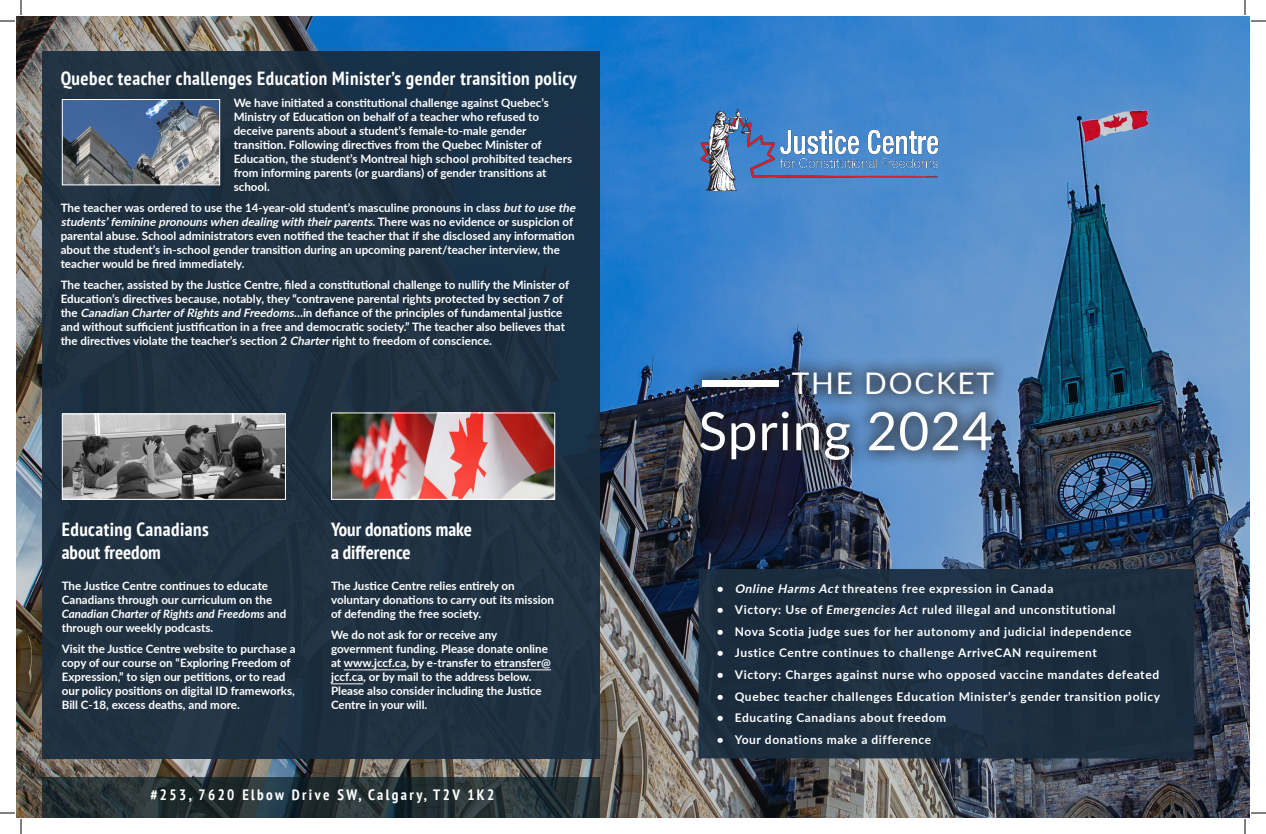
<style>
.page{position:relative;width:1266px;height:834px;background:#fff}
.page>*{position:absolute;margin:0;border:0;box-sizing:border-box;transform-origin:0 0}
.t1{font:53px "Lato";letter-spacing:.02em;color:#fff}
.t2{font:29.8px "Lato";letter-spacing:.06em;color:#fff}
.t3{font:700 condensed 19px "PT Sans";letter-spacing:.025em;color:#fff}
.t4{font:700 condensed 19px "PT Sans";color:#fff}
.t5{font:700 condensed 15px "PT Sans";letter-spacing:.16em;color:#fff}
.t6{font:700 12px "Lato";letter-spacing:.05em;color:#fff}
.t7{font:700 11.6px/14px "Lato";color:#fff}
.s1{font-style:italic}
</style>
<div class="page">
<img style="left:16px;top:16px;width:1234px;height:802px">
<div style="left:42px;top:51px;width:558px;height:707px;background:#1a2d3f"></div>
<img style="left:699px;top:109px;width:240px;height:87px">
<hr style="left:344px;top:670px;width:62px;height:1px;background:#fff">
<hr style="left:494px;top:670px;width:57px;height:1px;background:#fff">
<hr style="left:331px;top:684px;width:32px;height:1px;background:#fff">
<img style="left:64px;top:101px;width:154px;height:82px">
<div style="left:62px;top:99px;width:158px;height:86px;border:1px solid #fff"></div>
<img style="left:64px;top:415px;width:220px;height:83px">
<div style="left:62px;top:413px;width:224px;height:87px;border:1px solid #fff"></div>
<img style="left:333px;top:414px;width:220px;height:84px">
<div style="left:331px;top:412px;width:224px;height:88px;border:1px solid #fff"></div>
<svg style="left:698px;top:569px;width:496px;height:189px;background:#1c2e40"></svg>
<div style="left:684px;top:355px;width:327px;height:122px;background:#231f20;opacity:.74"></div>
<div style="left:702px;top:380px;width:77px;height:7px;background:#fff"></div>
<svg style="left:42px;top:777px;width:558px;height:41px;background:#243135"></svg>
<svg style="left:0;top:0;width:22px;height:22px"></svg>
<svg style="left:0;top:812px;width:22px;height:22px"></svg>
<svg style="left:1244px;top:0;width:22px;height:22px"></svg>
<svg style="left:1244px;top:812px;width:22px;height:22px"></svg>
<p class="t3" style="left:61px;top:66px;width:518px">Quebec teacher challenges Education Minister’s gender transition policy</p>
<p class="t7" style="left:234px;top:95px;width:340px">We have initiated a constitutional challenge against Quebec’s Ministry of Education on behalf of a teacher who refused to deceive parents about a student’s female-to-male gender transition. Following directives from the Quebec Minister of Education, the student’s Montreal high school prohibited teachers from informing parents (or guardians) of gender transitions at school.</p>
<p class="t7" style="left:61px;top:200px;width:519px">The teacher was ordered to use the 14-year-old student’s masculine pronouns in class <span class="s1">butto use the students’feminine pronounswhen dealing with theirparents</span>. T h e r e w a s n o e v i d e n c e o r s u s p i c i o n o f parental abuse. School administrators even notified the teacher that if she disclosed any information about the student’s in-school gender transition during an upcoming parent/teacher interview, the teacher would be fired immediately.</p>
<p class="t7" style="left:61px;top:277px;width:510px">The teacher, assisted by the Justice Centre, filed a constitutional challenge to nullify the Minister of Education’s directives because, notably, they “contravene parental rights protected by section 7 of the <span class="s1">Canadian CharterofRightsand Freedoms</span>…in defiance of the principles of fundamental justice and without sufficient justification in a free and democratic society.” The teacher also believes that the directives violate the teacher’s section 2 <span class="s1">Charter</span>right to freedom of conscience.</p>
<p class="t3" style="left:62px;top:516px;width:149px">Educating Canadians</p>
<p class="t4" style="left:62px;top:540px;width:101px">about freedom</p>
<p class="t7" style="left:62px;top:578px;width:226px">The Justice Centre continues to educate Canadians through our curriculum on the <span class="s1">Canadian Charter of Rights and Freedoms</span> and through our weekly podcasts.</p>
<p class="t7" style="left:62px;top:641px;width:235px">Visit the Justice Centre website to purchase a copy of our course on “Exploring Freedom of Expression,” to sign our petitions, or to read our policy positions on digital ID frameworks, Bill C-18, excess deaths, and more.</p>
<p class="t4" style="left:331px;top:516px;width:142px">Your donations make</p>
<p class="t4" style="left:331px;top:540px;width:81px">a difference</p>
<p class="t7" style="left:331px;top:578px;width:224px">The Justice Centre relies entirely on voluntary donations to carry out its mission of defending the free society.</p>
<p class="t7" style="left:331px;top:627px;width:221px">We do not ask for or receive any government funding. Please donate online at www.jccf.ca, by e-transfer to etransfer@ jccf.ca, or by mail to the address below.<br>Please also consider including the Justice Centre in your will.</p>
<p class="t5" style="left:150px;top:784px;width:345px">#253, 7620 Elbow Drive SW, Calgary, T2V 1K2</p>
<p class="t2" style="left:792px;top:362px;width:204px">THE DOCKET</p>
<p class="t1" style="left:698px;top:393px;width:296px">Spring 2024</p>
<p class="t6" style="left:717px;top:579px;width:338px">• <span class="s1">Online Harms Act</span> threatens free expression in Canada</p>
<p class="t6" style="left:717px;top:601px;width:400px">• Victory: Use of <span class="s1">Emergencies Act</span> ruled illegal and unconstitutional</p>
<p class="t6" style="left:717px;top:623px;width:416px">• Nova Scotia judge sues for her autonomy and judicial independence</p>
<p class="t6" style="left:717px;top:644px;width:382px">• Justice Centre continues to challenge ArriveCAN requirement</p>
<p class="t6" style="left:717px;top:666px;width:444px">• Victory: Charges against nurse who opposed vaccine mandates defeated</p>
<p class="t6" style="left:717px;top:687px;width:445px">• Quebec teacher challenges Education Minister’s gender transition policy</p>
<p class="t6" style="left:717px;top:709px;width:231px">• Educating Canadians about freedom</p>
<p class="t6" style="left:717px;top:731px;width:216px">• Your donations make a difference</p>
</div>
